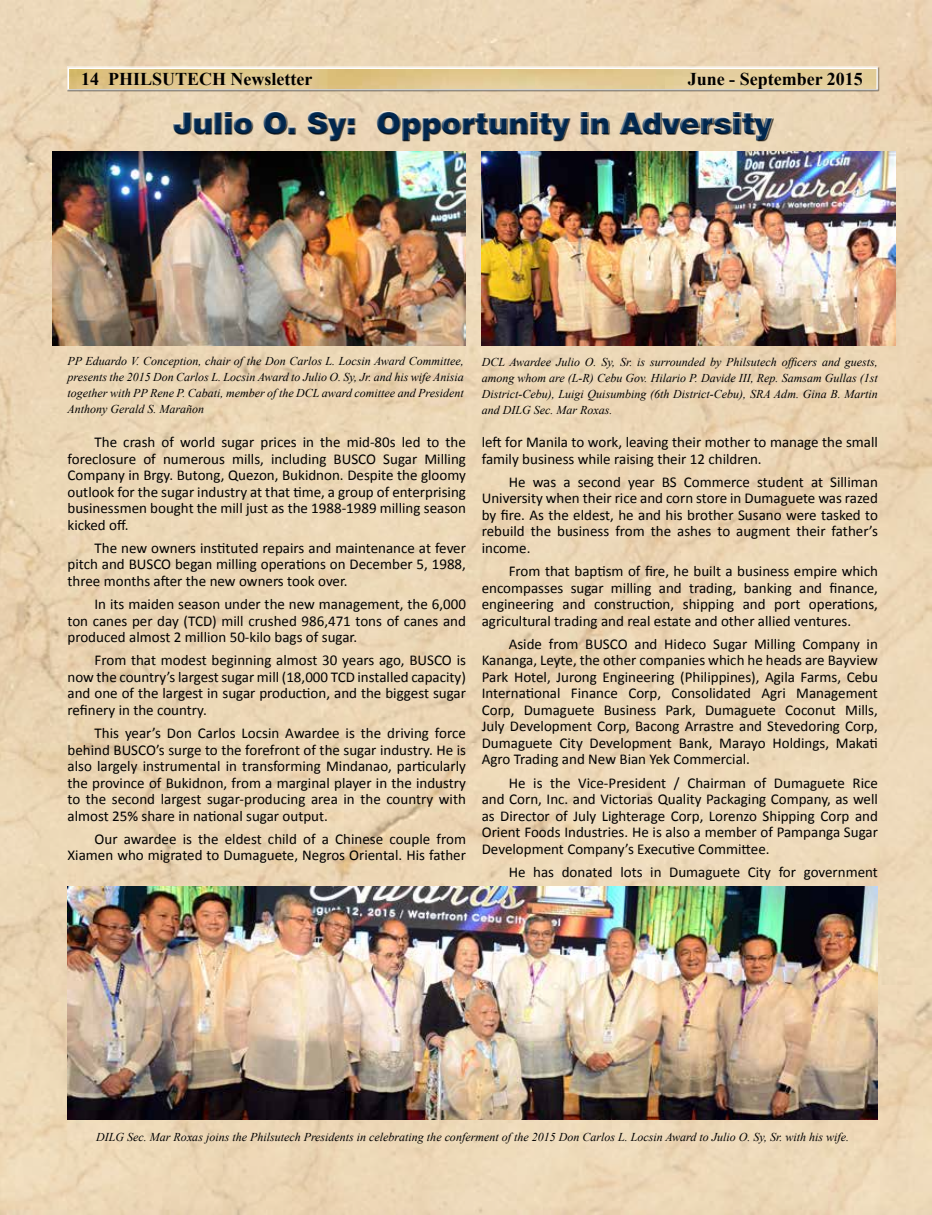
<style>
.page{position:relative;width:932px;height:1215px;background:#fff}
.page>*{position:absolute;margin:0;border:0;box-sizing:border-box;transform-origin:0 0}
.t1{font:900 30px "Swiss 721 BT";color:#00274e}
.t2{font:700 18px "Times New Roman";color:#000}
.t3{font:15px/16.5px "Calibri";color:#000;text-align:justify}
.t4{font:italic 12px/15.8px "Times New Roman";color:#000;text-align:justify}
</style>
<div class="page">
<img style="left:0;top:0;width:932px;height:1215px">
<div style="left:173px;top:111px;width:600px;height:30px;background:#fff;opacity:.75"></div>
<div style="left:173px;top:112px;width:600px;height:30px;background:#000;opacity:.75"></div>
<div style="left:67px;top:67px;width:812px;height:23px;background:#f7efe5"></div>
<div style="left:67px;top:68px;width:812px;height:24px;background:#000;opacity:.46"></div>
<img style="left:52px;top:152px;width:414px;height:193px">
<img style="left:482px;top:152px;width:413px;height:193px">
<img style="left:68px;top:886px;width:810px;height:233px">
<p class="t2" style="left:81px;top:66px;width:233px">14 PHILSUTECH Newsletter</p>
<p class="t2" style="left:687px;top:66px;width:177px">June - September 2015</p>
<h1 class="t1" style="left:173px;top:105px;width:600px">Julio O. Sy: Opportunity in Adversity</h1>
<p class="t4" style="left:68px;top:353px;width:398px">PP Eduardo V. Conception, chair of the Don Carlos L. Locsin Award Committee, presents the 2015 Don Carlos L. Locsin Award to Julio O. Sy, Jr. and his wife Anisia together with PP Rene P. Cabati, member of the DCL award comittee and President Anthony Gerald S. Marañon</p>
<p class="t3" style="left:68px;top:433px;width:400px;text-indent:27px">The crash of world sugar prices in the mid-80s led to the foreclosure of numerous mills, including BUSCO Sugar Milling Company in Brgy. Butong, Quezon, Bukidnon. Despite the gloomy outlook for the sugar industry at that time, a group of enterprising businessmen bought the mill just as the 1988-1989 milling season kicked off.</p>
<p class="t3" style="left:68px;top:539px;width:400px;text-indent:27px">The new owners instituted repairs and maintenance at fever pitch and BUSCO began milling operations on December 5, 1988, three months after the new owners took over.</p>
<p class="t3" style="left:68px;top:595px;width:400px;text-indent:27px">In its maiden season under the new management, the 6,000 ton canes per day (TCD) mill crushed 986,471 tons of canes and produced almost 2 million 50-kilo bags of sugar.</p>
<p class="t3" style="left:68px;top:652px;width:400px;text-indent:27px">From that modest beginning almost 30 years ago, BUSCO is now the country’s largest sugar mill (18,000 TCD installed capacity) and one of the largest in sugar production, and the biggest sugar refinery in the country.</p>
<p class="t3" style="left:68px;top:724px;width:400px;text-indent:27px">This year’s Don Carlos Locsin Awardee is the driving force behind BUSCO’s surge to the forefront of the sugar industry. He is also largely instrumental in transforming Mindanao, particularly the province of Bukidnon, from a marginal player in the industry to the second largest sugar-producing area in the country with almost 25% share in national sugar output.</p>
<p class="t3" style="left:68px;top:830px;width:400px;text-align:right">Our awardee is the eldest child of a Chinese couple from<br>Xiamen who migrated to Dumaguete, Negros Oriental. His father</p>
<p class="t4" style="left:482px;top:354px;width:398px">DCL Awardee Julio O. Sy, Sr. is surrounded by Philsutech officers and guests, among whom are (L-R) Cebu Gov. Hilario P. Davide III, Rep. Samsam Gullas (1st District-Cebu), Luigi Quisumbing (6th District-Cebu), SRA Adm. Gina B. Martin and DILG Sec. Mar Roxas.</p>
<p class="t3" style="left:482px;top:433px;width:397px">left for Manila to work, leaving their mother to manage the small family business while raising their 12 children.</p>
<p class="t3" style="left:482px;top:473px;width:398px;text-indent:27px">He was a second year BS Commerce student at Silliman University when their rice and corn store in Dumaguete was razed by fire. As the eldest, he and his brother Susano were tasked to rebuild the business from the ashes to augment their father’s income.</p>
<p class="t3" style="left:482px;top:562px;width:397px;text-indent:27px">From that baptism of fire, he built a business empire which encompasses sugar milling and trading, banking and finance, engineering and construction, shipping and port operations, agricultural trading and real estate and other allied ventures.</p>
<p class="t3" style="left:482px;top:635px;width:398px;text-indent:27px">Aside from BUSCO and Hideco Sugar Milling Company in Kananga, Leyte, the other companies which he heads are Bayview Park Hotel, Jurong Engineering (Philippines), Agila Farms, Cebu International Finance Corp, Consolidated Agri Management Corp, Dumaguete Business Park, Dumaguete Coconut Mills, July Development Corp, Bacong Arrastre and Stevedoring Corp, Dumaguete City Development Bank, Marayo Holdings, Makati Agro Trading and New Bian Yek Commercial.</p>
<p class="t3" style="left:482px;top:774px;width:398px;text-indent:27px">He is the Vice-President / Chairman of Dumaguete Rice and Corn, Inc. and Victorias Quality Packaging Company, as well as Director of July Lighterage Corp, Lorenzo Shipping Corp and Orient Foods Industries. He is also a member of Pampanga Sugar Development Company’s Executive Committee.</p>
<p class="t3" style="left:508px;top:863px;width:370px">He has donated lots in Dumaguete City for government</p>
<p class="t4" style="left:96px;top:1128px;width:754px">DILG Sec. Mar Roxas joins the Philsutech Presidents in celebrating the conferment of the 2015 Don Carlos L. Locsin Award to Julio O. Sy, Sr. with his wife.</p>
</div>
